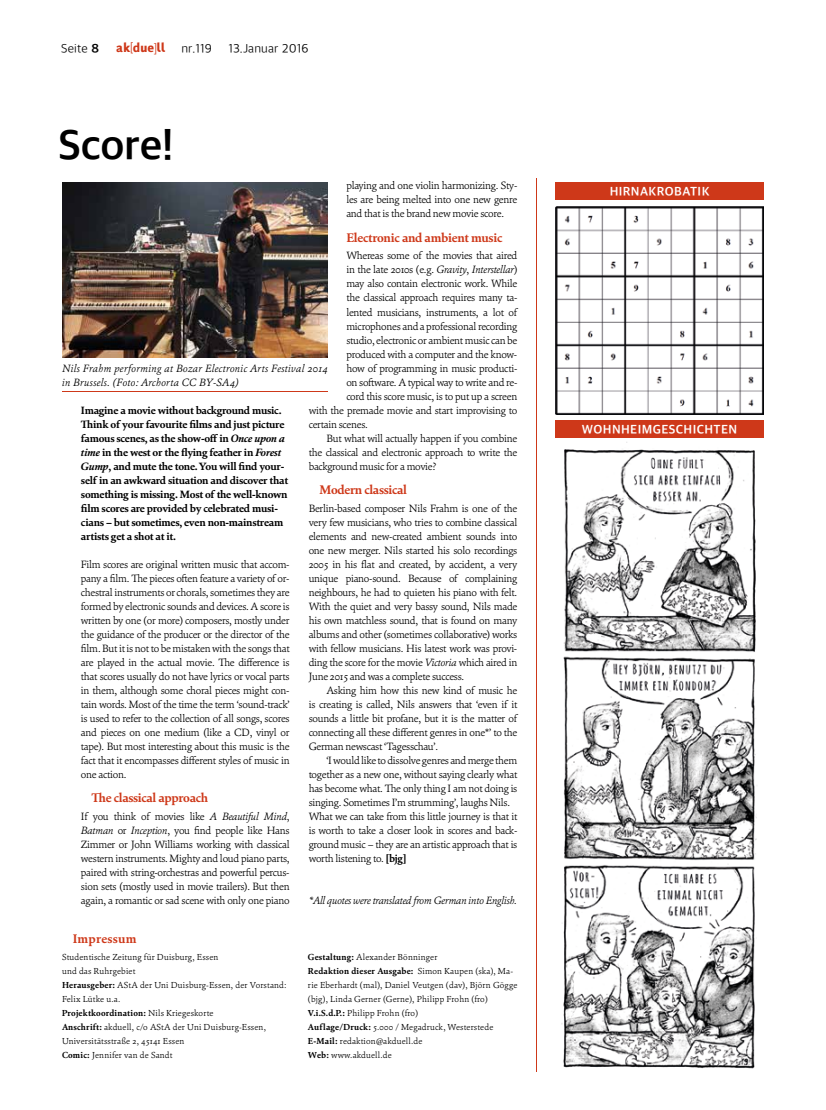
<style>
.page{position:relative;width:826px;height:1110px;background:#fff}
.page>*{position:absolute;margin:0;border:0;box-sizing:border-box;transform-origin:0 0}
.t1{font:700 42.5px "Akduell Apple SD Gothic Neo";letter-spacing:-.01em;color:#000}
.t2{font:700 12.5px "Cala";letter-spacing:-.025em;color:#ce3819}
.t3{font:700 12.5px "Akduell Apple SD Gothic Neo";letter-spacing:.03em;color:#fff}
.t4{font:300 12.5px "Akduell Apple SD Gothic Neo";letter-spacing:.01em;color:#000}
.t5{font:12.5px "Akduell 03";letter-spacing:.02em;color:#ce3819}
.t6{font:700 12.5px "Cala";letter-spacing:.02em;color:#ce3819}
.t7{font:300 10.62px/14px "Cala";letter-spacing:-.025em;color:#000;text-align:justify}
.t8{font:700 10.62px/14px "Cala";letter-spacing:-.025em;color:#000}
.t9{font:italic 300 10.62px/14px "Cala";letter-spacing:.02em;color:#000}
.t10{font:italic 300 10.62px "Cala";letter-spacing:-.025em;color:#000}
.t11{font:300 8.75px/14px "Cala";letter-spacing:.02em;color:#000}
.s1{font-weight:700}
.s2{font-style:italic}
</style>
<div class="page">
<hr style="left:536px;top:179px;width:1px;height:892px;background:#ce3819">
<img style="left:62px;top:182px;width:265px;height:175px">
<hr style="left:62px;top:391px;width:265px;height:1px;background:#ce3819">
<img style="left:555px;top:207px;width:209px;height:207px">
<div style="left:555px;top:182px;width:209px;height:18px;background:#ce3819"></div>
<div style="left:555px;top:420px;width:209px;height:18px;background:#ce3819"></div>
<img style="left:561px;top:442px;width:196px;height:627px">
<p class="t4" style="left:61px;top:40px;width:39px">Seite <span class="s1">8</span></p>
<p class="t5" style="left:116px;top:42px;width:51px">ak[due]ll</p>
<p class="t4" style="left:181px;top:40px;width:32px">nr.119</p>
<p class="t4" style="left:228px;top:40px;width:82px">13.Januar 2016</p>
<h1 class="t1" style="left:58px;top:116px;width:117px">Score!</h1>
<p class="t7" style="left:346px;top:179px;width:172px">playing and one violin harmonizing. Sty&shy;les are being melted into one new genre and that is the brand new movie score.</p>
<p class="t2" style="left:346px;top:230px;width:158px">Electronic and ambient music</p>
<p class="t7" style="left:346px;top:249px;width:172px">Whereas some of the movies that aired</p>
<p class="t7" style="left:346px;top:263px;width:172px">in the late 2010s (e.g. <span class="s2">Gravity</span>, <span class="s2">Interstellar</span>)</p>
<p class="t7" style="left:346px;top:277px;width:172px">may also contain electronic work. While</p>
<p class="t7" style="left:346px;top:291px;width:172px">the classical approach requires many ta-</p>
<p class="t7" style="left:346px;top:305px;width:172px">lented musicians, instruments, a lot of</p>
<p class="t7" style="left:346px;top:319px;width:172px">microphones and a professional recording</p>
<p class="t7" style="left:346px;top:333px;width:172px">studio, electronic or ambient music can be</p>
<p class="t7" style="left:346px;top:347px;width:172px">produced with a computer and the know-</p>
<p class="t7" style="left:346px;top:361px;width:172px">how of programming in music producti-</p>
<p class="t7" style="left:346px;top:375px;width:172px">on software. A typical way to write and re-</p>
<p class="t7" style="left:346px;top:389px;width:172px">cord this score music, is to put up a screen</p>
<p class="t7" style="left:309px;top:403px;width:210px">with the premade movie and start improvising to</p>
<p class="t7" style="left:309px;top:417px;width:61px">certain scenes.</p>
<p class="t7" style="left:326px;top:431px;width:192px">But what will actually happen if you combine</p>
<p class="t7" style="left:309px;top:445px;width:210px">the classical and electronic approach to write the</p>
<p class="t7" style="left:309px;top:459px;width:129px">background music for a movie?</p>
<p class="t2" style="left:319px;top:482px;width:89px">Modern classical</p>
<p class="t7" style="left:309px;top:501px;width:210px">Berlin-based composer Nils Frahm is one of the very few musicians, who tries to combine classical elements and new-created ambient sounds into one new merger. Nils started his solo recordings 2005 in his flat and created, by accident, a very unique piano-sound. Because of complaining neighbours, he had to quieten his piano with felt.<br>With the quiet and very bassy sound, Nils made his own matchless sound, that is found on many albums and other (sometimes collaborative) works with fellow musicians. His latest work was provi&shy;ding the score for the movie <span class="s2">Victoria</span> which aired in June 2015 and was a complete success.</p>
<p class="t7" style="left:309px;top:683px;width:210px;text-indent:18px">Asking him how this new kind of music he is creating is called, Nils answers that ‘even if it sounds a little bit profane, but it is the matter of connecting all these different genres in one*’ to the German newscast ‘Tagesschau’.</p>
<p class="t7" style="left:309px;top:753px;width:210px;text-align:left;text-indent:18px">‘I would like to dissolve genres and merge them together as a new one, without saying clearly what has become what. The only thing I am not doing is singing. Sometimes I’m strumming’, laughs Nils.<br>What we can take from this little journey is that it is worth to take a closer look in scores and back&shy;ground music – they are an artistic approach that is worth listening to. <span class="s1">[bjg]</span></p>
<p class="t10" style="left:309px;top:893px;width:210px">*All quotes were translated from German into English.</p>
<p class="t9" style="left:62px;top:361px;width:267px">Nils Frahm performing at Bozar Electronic Arts Festival 2014 in Brussels. (Foto: Archorta CC BY-SA4)</p>
<p class="t8" style="left:81px;top:403px;width:209px">Imagine a movie without background music.<br>Think of your favourite films and just picture famous scenes, as the show-off in <span class="s2">Once upon a time</span> in the west or the flying feather in <span class="s2">Forest Gump</span>, and mute the tone. You will find your&shy;self in an awkward situation and discover that something is missing. Most of the well-known film scores are provided by celebrated musi&shy;cians – but sometimes, even non-mainstream artists get a shot at it.</p>
<p class="t7" style="left:81px;top:557px;width:210px">Film scores are original written music that accom&shy;pany a film. The pieces often feature a variety of or&shy;chestral instruments or chorals, sometimes they are formed by electronic sounds and devices. A score is written by one (or more) composers, mostly under the guidance of the producer or the director of the film. But it is not to be mistaken with the songs that are played in the actual movie. The difference is that scores usually do not have lyrics or vocal parts in them, although some choral pieces might con&shy;tain words. Most of the time the term ‘sound-track’ is used to refer to the collection of all songs, scores and pieces on one medium (like a CD, vinyl or tape). But most interesting about this music is the fact that it encompasses different styles of music in one action.</p>
<p class="t2" style="left:92px;top:790px;width:118px">The classical approach</p>
<p class="t7" style="left:81px;top:809px;width:210px">If you think of movies like <span class="s2">A Beautiful Mind</span>, <span class="s2">Batman</span> or <span class="s2">Inception</span>, you find people like Hans Zimmer or John Williams working with classical western instruments. Mighty and loud piano parts, paired with string-orchestras and powerful percus&shy;sion sets (mostly used in movie trailers). But then again, a romantic or sad scene with only one piano</p>
<p class="t6" style="left:73px;top:930px;width:65px">Impressum</p>
<p class="t11" style="left:62px;top:949px;width:226px">Studentische Zeitung für Duisburg, Essen<br>und das Ruhrgebiet<br><span class="s1">Herausgeber:</span> AStA der Uni Duisburg-Essen, der Vorstand:<br>Felix Lütke u.a.<br><span class="s1">Projektkoordination:</span> Nils Kriegeskorte<br><span class="s1">Anschrift:</span> akduell, c/o AStA der Uni Duisburg-Essen, Universitätsstraße 2, 45141 Essen<br><span class="s1">Comic:</span> Jennifer van de Sandt</p>
<p class="t11" style="left:308px;top:949px;width:211px"><span class="s1">Gestaltung:</span> Alexander Bönninger<br><span class="s1">Redaktion dieser Ausgabe:</span> Simon Kaupen (ska), Ma&shy;rie Eberhardt (mal), Daniel Veutgen (dav), Björn Gögge (bjg), Linda Gerner (Gerne), Philipp Frohn (fro)<br><span class="s1">V.i.S.d.P.:</span> Philipp Frohn (fro)<br><span class="s1">Auflage/Druck:</span> 5.000 / Megadruck, Westerstede <span class="s1">E-Mail:</span> redaktion@akduell.de<br><span class="s1">Web:</span> www.akduell.de</p>
<p class="t3" style="left:609px;top:183px;width:101px">HIRNAKROBATIK</p>
<p class="t3" style="left:582px;top:420px;width:157px">WOHNHEIMGESCHICHTEN</p>
</div>
